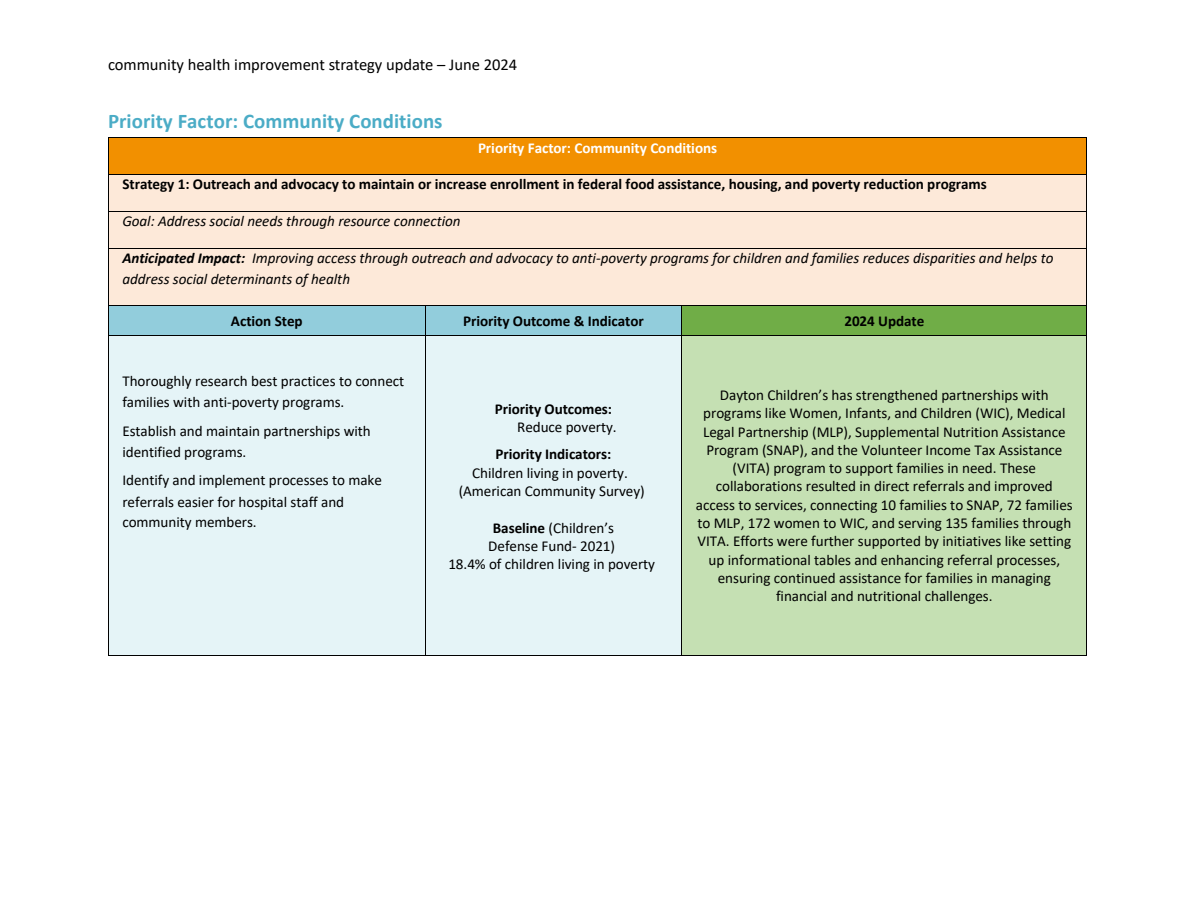
<style>
.page{position:relative;width:1188px;height:918px;background:#fff}
.page>*{position:absolute;margin:0;border:0;box-sizing:border-box;transform-origin:0 0}
.t1{font:700 20.85px "Calibri";color:#4bacc6}
.t2{font:16.5px "Calibri";color:#000}
.t3{font:15.15px/18.3px "Calibri";letter-spacing:-.005em;color:#000}
.t4{font:italic 15.15px/20.9px "Calibri";letter-spacing:-.005em;color:#000}
.t5{font:700 15.15px "Calibri";letter-spacing:-.005em;color:#000}
.t6{font:700 15.15px "Calibri";letter-spacing:-.005em;color:#fff}
.s1{font-weight:700}
</style>
<div class="page">
<div style="left:112px;top:138px;width:972px;height:36px;background:#f29000"></div>
<hr style="left:109px;top:138px;width:977px;height:1px;background:#000">
<hr style="left:108px;top:138px;width:1px;height:36px;background:#000">
<hr style="left:1086px;top:138px;width:1px;height:36px;background:#000">
<div style="left:112px;top:175px;width:972px;height:36px;background:#fde9d9"></div>
<hr style="left:109px;top:174px;width:977px;height:1px;background:#000">
<hr style="left:108px;top:175px;width:1px;height:36px;background:#000">
<hr style="left:1086px;top:175px;width:1px;height:36px;background:#000">
<div style="left:112px;top:212px;width:972px;height:36px;background:#fde9d9"></div>
<hr style="left:109px;top:211px;width:977px;height:1px;background:#000">
<hr style="left:108px;top:212px;width:1px;height:36px;background:#000">
<hr style="left:1086px;top:212px;width:1px;height:36px;background:#000">
<div style="left:112px;top:249px;width:972px;height:21px;background:#fde9d9"></div>
<div style="left:112px;top:270px;width:972px;height:36px;background:#fde9d9"></div>
<hr style="left:109px;top:248px;width:977px;height:1px;background:#000">
<hr style="left:108px;top:249px;width:1px;height:57px;background:#000">
<hr style="left:1086px;top:249px;width:1px;height:57px;background:#000">
<div style="left:109px;top:306px;width:316px;height:29px;background:#92cddc"></div>
<div style="left:426px;top:306px;width:255px;height:29px;background:#92cddc"></div>
<div style="left:682px;top:306px;width:404px;height:29px;background:#70ad47"></div>
<hr style="left:109px;top:306px;width:316px;height:1px;background:#000">
<hr style="left:426px;top:306px;width:255px;height:1px;background:#000">
<hr style="left:682px;top:306px;width:404px;height:1px;background:#000">
<div style="left:109px;top:336px;width:316px;height:319px;background:#e5f4f7"></div>
<div style="left:426px;top:336px;width:255px;height:319px;background:#e5f4f7"></div>
<div style="left:682px;top:336px;width:404px;height:319px;background:#c5e0b3"></div>
<svg style="left:108px;top:306px;width:1px;height:30px"></svg>
<hr style="left:109px;top:335px;width:316px;height:1px;background:#000">
<svg style="left:425px;top:306px;width:1px;height:30px"></svg>
<hr style="left:426px;top:335px;width:255px;height:1px;background:#000">
<svg style="left:681px;top:306px;width:1px;height:30px"></svg>
<hr style="left:682px;top:335px;width:404px;height:1px;background:#000">
<svg style="left:1086px;top:306px;width:1px;height:30px"></svg>
<hr style="left:108px;top:336px;width:1px;height:319px;background:#000">
<hr style="left:109px;top:655px;width:316px;height:1px;background:#000">
<hr style="left:425px;top:336px;width:1px;height:319px;background:#000">
<hr style="left:426px;top:655px;width:255px;height:1px;background:#000">
<hr style="left:681px;top:336px;width:1px;height:319px;background:#000">
<hr style="left:682px;top:655px;width:404px;height:1px;background:#000">
<hr style="left:1086px;top:336px;width:1px;height:319px;background:#000">
<p class="t2" style="left:108px;top:54px;width:411px">community health improvement strategy update – June 2024</p>
<h1 class="t1" style="left:108px;top:108px;width:336px">Priority Factor: Community Conditions</h1>
<p class="t6" style="left:478px;top:138px;width:241px">Priority Factor: Community Conditions</p>
<p class="t5" style="left:122px;top:175px;width:866px">Strategy 1: Outreach and advocacy to maintain or increase enrollment in federal food assistance, housing, and poverty reduction programs</p>
<p class="t4" style="left:122px;top:210px;width:340px">Goal: Address social needs through resource connection</p>
<p class="t4" style="left:122px;top:248px;width:933px"><span class="s1">Anticipated Impact:</span> Improving access through outreach and advocacy to anti-poverty programs for children and families reduces disparities and helps to address social determinants of health</p>
<p class="t5" style="left:231px;top:311px;width:73px">Action Step</p>
<p class="t5" style="left:463px;top:311px;width:182px">Priority Outcome &amp; Indicator</p>
<p class="t5" style="left:844px;top:311px;width:81px">2024 Update</p>
<p class="t3" style="left:122px;top:371px;width:283px;line-height:20.9px">Thoroughly research best practices to connect families with anti-poverty programs.</p>
<p class="t3" style="left:122px;top:420px;width:250px;line-height:21.3px">Establish and maintain partnerships with identified programs.</p>
<p class="t3" style="left:122px;top:470px;width:261px;line-height:21px">Identify and implement processes to make referrals easier for hospital staff and community members.</p>
<p class="t5" style="left:495px;top:399px;width:119px">Priority Outcomes:</p>
<p class="t3" style="left:517px;top:418px;width:101px">Reduce poverty.</p>
<p class="t5" style="left:495px;top:445px;width:118px">Priority Indicators:</p>
<p class="t3" style="left:459px;top:463px;width:188px;text-align:center">Children living in poverty. (American Community Survey)</p>
<p class="t3" style="left:448px;top:519px;width:208px;text-align:center"><span class="s1">Baseline</span> (Children’s<br>Defense Fund- 2021)<br>18.4% of children living in poverty</p>
<p class="t3" style="left:696px;top:386px;width:378px;text-align:center">Dayton Children’s has strengthened partnerships with programs like Women, Infants, and Children (WIC), Medical Legal Partnership (MLP), Supplemental Nutrition Assistance Program (SNAP), and the Volunteer Income Tax Assistance (VITA) program to support families in need. These collaborations resulted in direct referrals and improved access to services, connecting 10 families to SNAP, 72 families to MLP, 172 women to WIC, and serving 135 families through VITA. Efforts were further supported by initiatives like setting up informational tables and enhancing referral processes, ensuring continued assistance for families in managing financial and nutritional challenges.</p>
</div>
